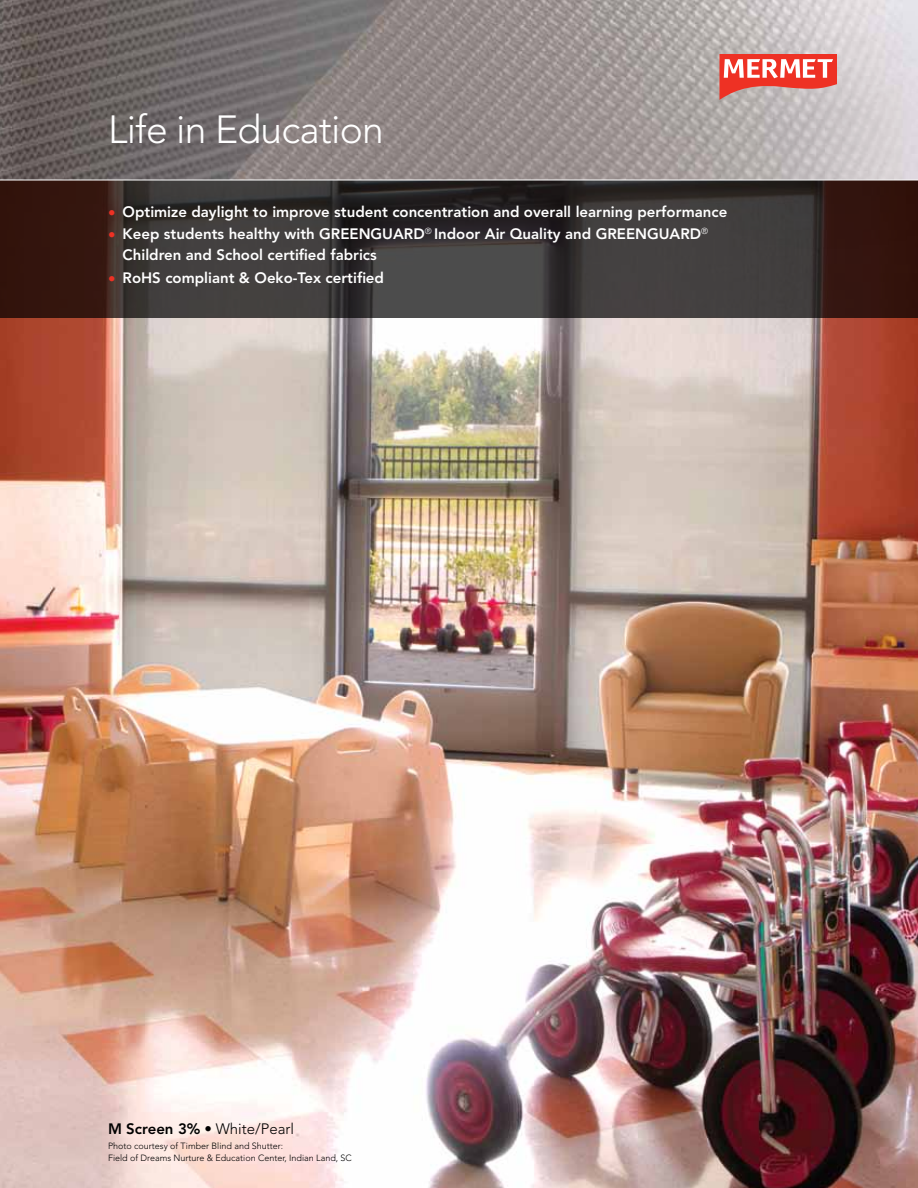
<style>
.page{position:relative;width:918px;height:1188px;background:#fff}
.page>*{position:absolute;margin:0;border:0;box-sizing:border-box;transform-origin:0 0}
.t1{font:300 39px "Avenir LT Std";letter-spacing:-.02em;color:#fff}
.t2{font:800 15px/21px "Avenir LT Std";color:#fff}
.t3{font:300 15px "Avenir LT Std";color:#000}
.t4{font:300 9px/11.2px "Avenir LT Std";color:#000}
.s1{color:#ee3124}
.s2{font-weight:800}
</style>
<div class="page">
<img style="left:0;top:0;width:918px;height:1188px">
<svg style="left:0;top:181px;width:918px;height:136px;background:#39302e"></svg>
<hr style="left:0;top:180px;width:918px;height:1px;background:#fff">
<div style="left:644px;top:0;width:274px;height:253px;background:#000;opacity:.35"></div>
<svg style="left:719px;top:54px;width:118px;height:46px;background:#e67b73"></svg>
<h1 class="t1" style="left:108px;top:106px;width:277px">Life in Education</h1>
<p class="t2" style="left:108px;top:201px;width:621px"><span class="s1">•</span> Optimize daylight to improve student concentration and overall learning performance</p>
<p class="t2" style="left:123px;top:224px;width:587px;text-indent:-15px"><span class="s1">•</span> Keep students healthy with GREENGUARD<sup>®</sup> Indoor Air Quality and GREENGUARD<sup>®<br></sup>Children and School certified fabrics</p>
<p class="t2" style="left:108px;top:267px;width:277px"><span class="s1">•</span> RoHS compliant &amp; Oeko-Tex certified</p>
<p class="t3" style="left:108px;top:1120px;width:188px"><span class="s2">M Screen 3%</span> • White/Pearl</p>
<p class="t4" style="left:108px;top:1141px;width:245px">Photo courtesy of Timber Blind and Shutter:<br>Field of Dreams Nurture &amp; Education Center, Indian Land, SC</p>
</div>
